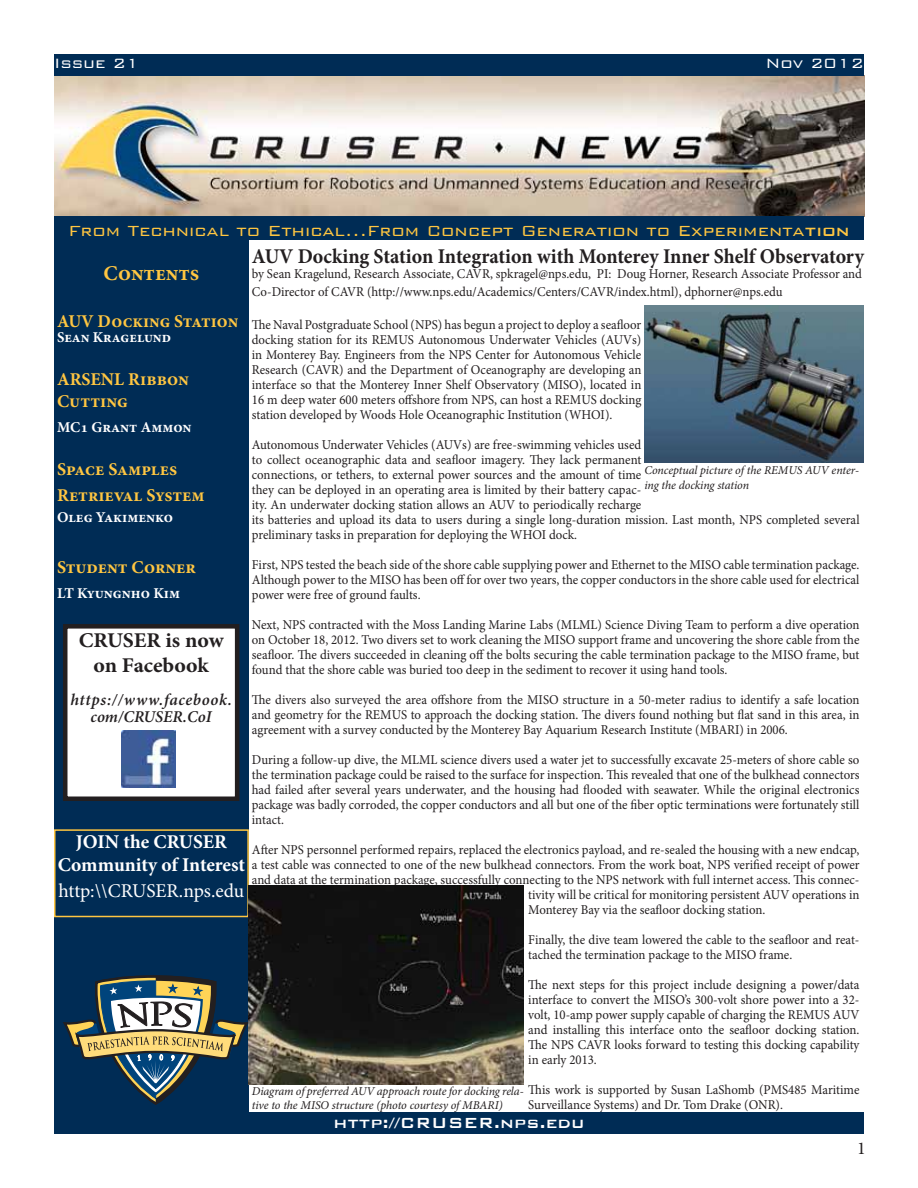
<style>
.page{position:relative;width:918px;height:1188px;background:#fff}
.page>*{position:absolute;margin:0;border:0;box-sizing:border-box;transform-origin:0 0}
.t1{font:700 21px "Minion Pro";letter-spacing:-.01em;color:#231f20;scale:.95 1}
.t2{font:700 21px/25.2px "Minion Pro";letter-spacing:-.01em;color:#231f20;text-align:center;scale:1.04 1}
.t3{font:700 21px "Minion Pro";color:#ffc641}
.t4{font:300 19.5px "Bank Gothic";color:#ffc641}
.t5{font:700 19.5px/23.4px "Minion Pro";letter-spacing:-.005em;color:#fff;text-align:center}
.t6{font:19.5px "Minion Pro";color:#fff}
.t7{font:500 19.5px "Bank Gothic";color:#fff}
.t8{font:700 18px/21.6px "Minion Pro";color:#ffc641}
.t9{font:300 18px "Bank Gothic";color:#fff}
.t10{font:18px "Minion Pro";color:#231f20}
.t11{font:italic 600 16.5px/16.5px "Minion Pro";letter-spacing:.035em;color:#231f20;text-align:center}
.t12{font:700 15px "Minion Pro";color:#fff}
.t13{font:13.5px/15px "Minion Pro";color:#231f20;text-align:justify;scale:.95 1}
.t14{font:italic 12px/14.4px "Minion Pro";letter-spacing:-.01em;color:#231f20}
.s1{font-weight:500}
</style>
<div class="page">
<div style="left:54px;top:240px;width:195px;height:872px;background:#002c55"></div>
<img style="left:54px;top:76px;width:810px;height:140px">
<div style="left:54px;top:217px;width:810px;height:23px;background:#002c55"></div>
<svg style="left:63px;top:975px;width:186px;height:130px"></svg>
<div style="left:54px;top:54px;width:810px;height:22px;background:#002c55"></div>
<div style="left:54px;top:1112px;width:810px;height:22px;background:#002c55"></div>
<div style="left:54px;top:829px;width:195px;height:88px;border:2px solid #ffc641"></div>
<div style="left:65px;top:626px;width:172px;height:173px;background:#fff"></div>
<div style="left:63px;top:624px;width:176px;height:177px;border:4px solid #231f20"></div>
<img style="left:122px;top:731px;width:53px;height:56px">
<img style="left:249px;top:885px;width:275px;height:200px">
<img style="left:644px;top:306px;width:220px;height:156px">
<h3 class="t9" style="left:54px;top:50px;width:87px">Issue 21</h3>
<h3 class="t9" style="left:765px;top:50px;width:100px">Nov 2012</h3>
<h2 class="t4" style="left:68px;top:216px;width:783px">From Technical to Ethical...From Concept Generation to Experimenta<span class="s1">tion</span></h2>
<h1 class="t1" style="left:252px;top:241px;width:646px">AUV Docking Station Integration with Monterey Inner Shelf Observatory</h1>
<p class="t13" style="left:252px;top:265px;width:644px;line-height:18px">by Sean Kragelund, Research Associate, CAVR, spkragel@nps.edu, PI: Doug Horner, Research Associate Professor and<br>Co-Director of CAVR (http://www.nps.edu/Academics/Centers/CAVR/index.html), dphorner@nps.edu</p>
<p class="t13" style="left:252px;top:317px;width:412px">The Naval Postgraduate School (NPS) has begun a project to deploy a seafloor docking station for its REMUS Autonomous Underwater Vehicles (AUVs) in Monterey Bay. Engineers from the NPS Center for Autonomous Vehicle Research (CAVR) and the Department of Oceanography are developing an interface so that the Monterey Inner Shelf Observatory (MISO), located in 16 m deep water 600 meters offshore from NPS, can host a REMUS docking station developed by Woods Hole Oceanographic Institution (WHOI).</p>
<p class="t13" style="left:252px;top:437px;width:641px;text-align:left">Autonomous Underwater Vehicles (AUVs) are free-swimming vehicles used<br>to collect oceanographic data and seafloor imagery. They lack permanent<br>connections, or tethers, to external power sources and the amount of time<br>they can be deployed in an operating area is limited by their battery capac-<br>ity. An underwater docking station allows an AUV to periodically recharge<br>its batteries and upload its data to users during a single long-duration mission. Last month, NPS completed several preliminary tasks in preparation for deploying the WHOI dock.</p>
<p class="t13" style="left:252px;top:557px;width:641px">First, NPS tested the beach side of the shore cable supplying power and Ethernet to the MISO cable termination package.<br>Although power to the MISO has been off for over two years, the copper conductors in the shore cable used for electrical power were free of ground faults.</p>
<p class="t13" style="left:252px;top:617px;width:641px">Next, NPS contracted with the Moss Landing Marine Labs (MLML) Science Diving Team to perform a dive operation on October 18, 2012. Two divers set to work cleaning the MISO support frame and uncovering the shore cable from the seafloor. The divers succeeded in cleaning off the bolts securing the cable termination package to the MISO frame, but found that the shore cable was buried too deep in the sediment to recover it using hand tools.</p>
<p class="t13" style="left:252px;top:692px;width:641px">The divers also surveyed the area offshore from the MISO structure in a 50-meter radius to identify a safe location and geometry for the REMUS to approach the docking station. The divers found nothing but flat sand in this area, in agreement with a survey conducted by the Monterey Bay Aquarium Research Institute (MBARI) in 2006.</p>
<p class="t13" style="left:252px;top:752px;width:641px">During a follow-up dive, the MLML science divers used a water jet to successfully excavate 25-meters of shore cable so the termination package could be raised to the surface for inspection. This revealed that one of the bulkhead connectors had failed after several years underwater, and the housing had flooded with seawater. While the original electronics package was badly corroded, the copper conductors and all but one of the fiber optic terminations were fortunately still intact.</p>
<p class="t13" style="left:252px;top:842px;width:641px">After NPS personnel performed repairs, replaced the electronics payload, and re-sealed the housing with a new endcap,</p>
<p class="t13" style="left:252px;top:857px;width:641px">a test cable was connected to one of the new bulkhead connectors. From the work boat, NPS verified receipt of power</p>
<p class="t13" style="left:252px;top:872px;width:641px">and data at the termination package, successfully connecting to the NPS network with full internet access. This connec-</p>
<p class="t13" style="left:528px;top:887px;width:350px">tivity will be critical for monitoring persistent AUV operations in</p>
<p class="t13" style="left:528px;top:902px;width:251px">Monterey Bay via the seafloor docking station.</p>
<p class="t13" style="left:528px;top:932px;width:350px">Finally, the dive team lowered the cable to the seafloor and reat&shy;tached the termination package to the MISO frame.</p>
<p class="t13" style="left:528px;top:977px;width:350px">The next steps for this project include designing a power/data interface to convert the MISO’s 300-volt shore power into a 32- volt, 10-amp power supply capable of charging the REMUS AUV and installing this interface onto the seafloor docking station.<br>The NPS CAVR looks forward to testing this docking capability in early 2013.</p>
<p class="t13" style="left:528px;top:1082px;width:350px">This work is supported by Susan LaShomb (PMS485 Maritime<br>Surveillance Systems) and Dr. Tom Drake (ONR).</p>
<h1 class="t3" style="left:104px;top:259px;width:97px">Contents</h1>
<h3 class="t8" style="left:57px;top:310px;width:183px">AUV Docking Station</h3>
<p class="t12" style="left:57px;top:327px;width:116px">Sean Kragelund</p>
<h3 class="t8" style="left:57px;top:369px;width:134px">ARSENL Ribbon<br>Cutting</h3>
<p class="t12" style="left:57px;top:417px;width:136px">MC1 Grant Ammon</p>
<h3 class="t8" style="left:57px;top:457px;width:149px;line-height:25.2px">Space Samples<br>Retrieval System</h3>
<p class="t12" style="left:57px;top:507px;width:118px">Oleg Yakimenko</p>
<h3 class="t8" style="left:57px;top:556px;width:141px">Student Corner</h3>
<p class="t12" style="left:57px;top:583px;width:125px">LT Kyungnho Kim</p>
<p class="t14" style="left:644px;top:463px;width:216px;line-height:15px">Conceptual picture of the REMUS AUV enter&shy;ing the docking station</p>
<h1 class="t2" style="left:79px;top:627px;width:141px">CRUSER is now on Facebook</h1>
<p class="t11" style="left:70px;top:691px;width:163px">https://www.facebook. com/CRUSER.CoI</p>
<h2 class="t5" style="left:58px;top:830px;width:189px">JOIN the CRUSER<br>Community of Interest</h2>
<h2 class="t6" style="left:59px;top:877px;width:187px">http:\\CRUSER.nps.edu</h2>
<p class="t14" style="left:252px;top:1084px;width:273px">Diagram of preferred AUV approach route for docking rela&shy;tive to the MISO structure (photo courtesy of MBARI)</p>
<h2 class="t7" style="left:333px;top:1108px;width:253px">http://CRUSER.nps.edu</h2>
<h3 class="t10" style="left:857px;top:1136px;width:10px">1</h3>
</div>
